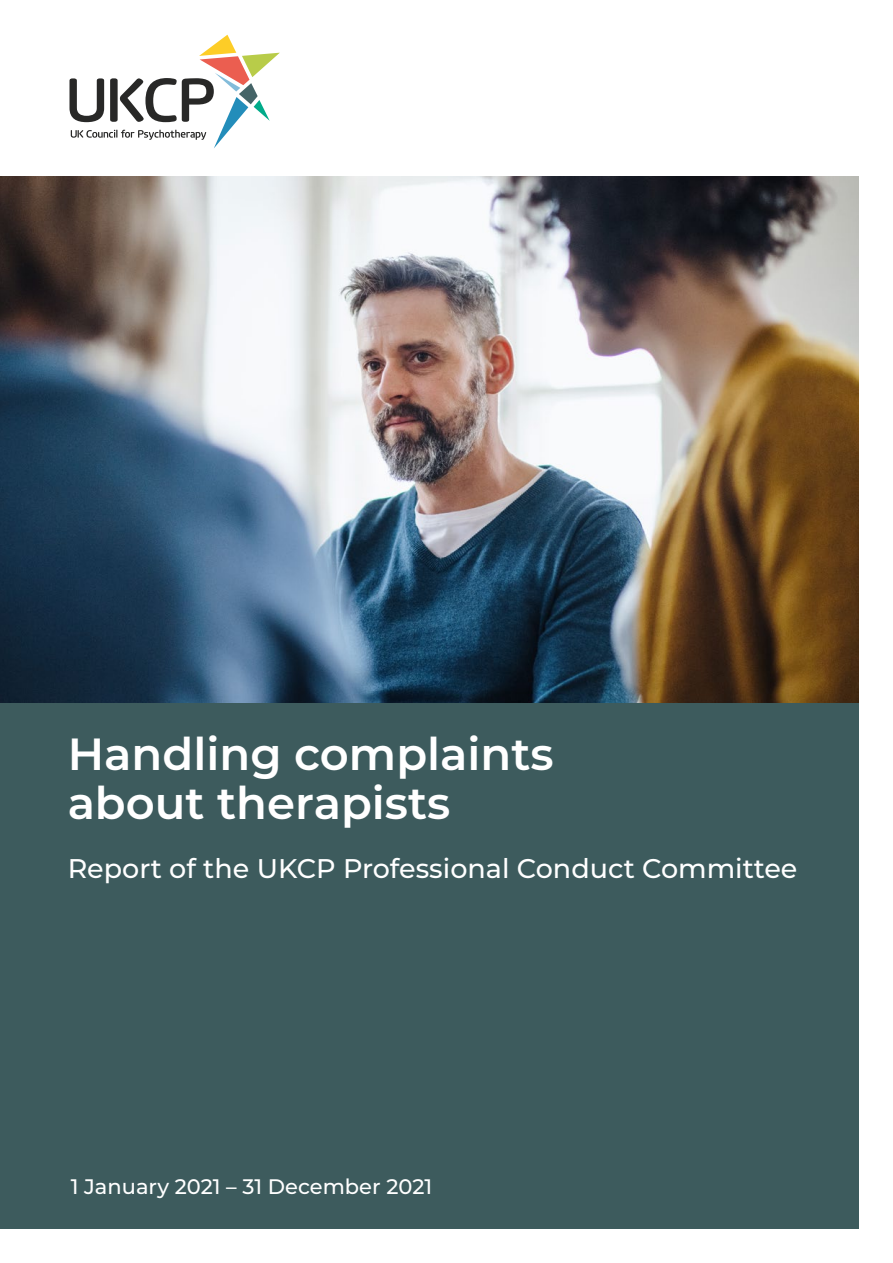
<style>
.page{position:relative;width:893px;height:1263px;background:#fff}
.page>*{position:absolute;margin:0;border:0;box-sizing:border-box;transform-origin:0 0}
.t1{font:600 45px/49.5px "Montserrat";color:#fff}
.t2{font:500 27px "Montserrat";color:#fff}
.t3{font:500 21px "Montserrat";color:#fff}
</style>
<div class="page">
<div style="left:0;top:684px;width:859px;height:545px;background:#3d5b5d"></div>
<img style="left:0;top:177px;width:859px;height:525px">
<svg style="left:69px;top:35px;width:211px;height:113px"></svg>
<p class="t1" style="left:68px;top:727px;width:487px">Handling complaints about therapists</p>
<p class="t2" style="left:68px;top:849px;width:731px">Report of the UKCP Professional Conduct Committee</p>
<p class="t3" style="left:71px;top:1172px;width:363px">1 January 2021 – 31 December 2021</p>
</div>
